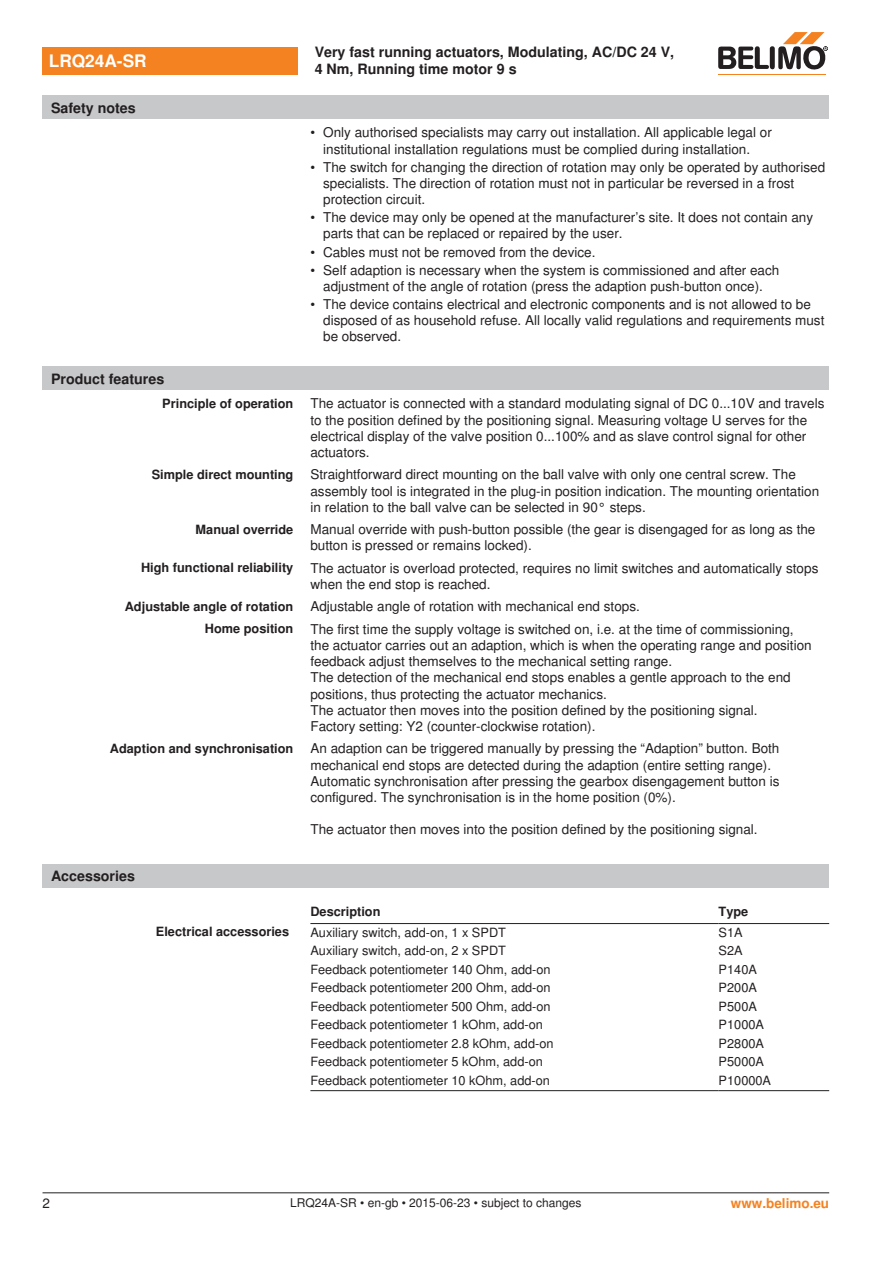
<style>
.page{position:relative;width:893px;height:1263px;background:#fff}
.page>*{position:absolute;margin:0;border:0;box-sizing:border-box;transform-origin:0 0}
.t1{font:700 17.25px "Nimbus Sans BEL";color:#fff}
.t2{font:700 14.25px/17.1px "Nimbus Sans BEL";color:#231f20}
.t3{font:13.5px/16.2px "Nimbus Sans BEL";color:#231f20}
.t4{font:700 13.5px "Nimbus Sans BEL";color:#f58220}
.t5{font:12.75px "Nimbus Sans BEL";color:#231f20}
.t6{font:700 12.75px "Nimbus Sans BEL";color:#231f20}
.t7{font:12px "Nimbus Sans BEL";color:#231f20}
</style>
<div class="page">
<div style="left:43px;top:367px;width:786px;height:23px;background:#c7c8ca"></div>
<div style="left:43px;top:864px;width:786px;height:23px;background:#c7c8ca"></div>
<hr style="left:310px;top:923px;width:409px;height:1px;background:#231f20">
<hr style="left:719px;top:923px;width:110px;height:1px;background:#231f20">
<hr style="left:310px;top:1090px;width:409px;height:1px;background:#231f20">
<hr style="left:719px;top:1090px;width:110px;height:1px;background:#231f20">
<div style="left:43px;top:47px;width:255px;height:27px;background:#f58220"></div>
<hr style="left:718px;top:74px;width:107px;height:1px;background:#f58220">
<svg style="left:718px;top:32px;width:110px;height:38px"></svg>
<div style="left:43px;top:96px;width:786px;height:23px;background:#c7c8ca"></div>
<hr style="left:43px;top:1192px;width:786px;height:1px;background:#231f20">
<p class="t1" style="left:49px;top:51px;width:99px">LRQ24A-SR</p>
<p class="t2" style="left:315px;top:44px;width:361px">Very fast running actuators, Modulating, AC/DC 24 V,<br>4 Nm, Running time motor 9 s</p>
<p class="t2" style="left:51px;top:100px;width:86px">Safety notes</p>
<p class="t3" style="left:323px;top:125px;width:450px;text-indent:-13px">• Only authorised specialists may carry out installation. All applicable legal or institutional installation regulations must be complied during installation.</p>
<p class="t3" style="left:323px;top:159px;width:503px;text-indent:-13px">• The switch for changing the direction of rotation may only be operated by authorised specialists. The direction of rotation must not in particular be reversed in a frost protection circuit.</p>
<p class="t3" style="left:323px;top:210px;width:491px;text-indent:-13px">• The device may only be opened at the manufacturer’s site. It does not contain any parts that can be replaced or repaired by the user.</p>
<p class="t3" style="left:310px;top:244px;width:287px">• Cables must not be removed from the device.</p>
<p class="t3" style="left:310px;top:262px;width:470px;text-align:center">• Self adaption is necessary when the system is commissioned and after each adjustment of the angle of rotation (press the adaption push-button once).</p>
<p class="t3" style="left:323px;top:297px;width:503px;text-indent:-13px">• The device contains electrical and electronic components and is not allowed to be disposed of as household refuse. All locally valid regulations and requirements must be observed.</p>
<p class="t2" style="left:51px;top:371px;width:115px">Product features</p>
<p class="t6" style="left:162px;top:396px;width:133px">Principle of operation</p>
<p class="t3" style="left:310px;top:396px;width:515px">The actuator is connected with a standard modulating signal of DC 0...10V and travels to the position defined by the positioning signal. Measuring voltage U serves for the electrical display of the valve position 0...100% and as slave control signal for other actuators.</p>
<p class="t6" style="left:152px;top:467px;width:143px">Simple direct mounting</p>
<p class="t3" style="left:310px;top:467px;width:510px">Straightforward direct mounting on the ball valve with only one central screw. The assembly tool is integrated in the plug-in position indication. The mounting orientation in relation to the ball valve can be selected in 90° steps.</p>
<p class="t6" style="left:196px;top:522px;width:99px">Manual override</p>
<p class="t3" style="left:310px;top:522px;width:506px">Manual override with push-button possible (the gear is disengaged for as long as the button is pressed or remains locked).</p>
<p class="t6" style="left:141px;top:560px;width:154px">High functional reliability</p>
<p class="t3" style="left:310px;top:560px;width:509px">The actuator is overload protected, requires no limit switches and automatically stops when the end stop is reached.</p>
<p class="t6" style="left:125px;top:599px;width:170px">Adjustable angle of rotation</p>
<p class="t3" style="left:310px;top:599px;width:331px">Adjustable angle of rotation with mechanical end stops.</p>
<p class="t6" style="left:205px;top:621px;width:90px">Home position</p>
<p class="t3" style="left:310px;top:621px;width:503px">The first time the supply voltage is switched on, i.e. at the time of commissioning, the actuator carries out an adaption, which is when the operating range and position feedback adjust themselves to the mechanical setting range.<br>The detection of the mechanical end stops enables a gentle approach to the end positions, thus protecting the actuator mechanics.<br>The actuator then moves into the position defined by the positioning signal.<br>Factory setting: Y2 (counter-clockwise rotation).</p>
<p class="t6" style="left:110px;top:741px;width:185px">Adaption and synchronisation</p>
<p class="t3" style="left:310px;top:741px;width:471px">An adaption can be triggered manually by pressing the “Adaption” button. Both mechanical end stops are detected during the adaption (entire setting range).<br>Automatic synchronisation after pressing the gearbox disengagement button is configured. The synchronisation is in the home position (0%).</p>
<p class="t3" style="left:310px;top:822px;width:449px">The actuator then moves into the position defined by the positioning signal.</p>
<p class="t2" style="left:51px;top:868px;width:85px">Accessories</p>
<p class="t6" style="left:310px;top:903px;width:72px">Description</p>
<p class="t6" style="left:719px;top:903px;width:31px">Type</p>
<p class="t6" style="left:156px;top:924px;width:135px">Electrical accessories</p>
<p class="t5" style="left:310px;top:924px;width:197px">Auxiliary switch, add-on, 1 x SPDT</p>
<p class="t5" style="left:719px;top:924px;width:26px">S1A</p>
<p class="t5" style="left:310px;top:943px;width:197px">Auxiliary switch, add-on, 2 x SPDT</p>
<p class="t5" style="left:719px;top:943px;width:26px">S2A</p>
<p class="t5" style="left:310px;top:961px;width:242px">Feedback potentiometer 140 Ohm, add-on</p>
<p class="t5" style="left:719px;top:961px;width:40px">P140A</p>
<p class="t5" style="left:310px;top:980px;width:242px">Feedback potentiometer 200 Ohm, add-on</p>
<p class="t5" style="left:719px;top:980px;width:40px">P200A</p>
<p class="t5" style="left:310px;top:998px;width:242px">Feedback potentiometer 500 Ohm, add-on</p>
<p class="t5" style="left:719px;top:998px;width:40px">P500A</p>
<p class="t5" style="left:310px;top:1017px;width:234px">Feedback potentiometer 1 kOhm, add-on</p>
<p class="t5" style="left:719px;top:1017px;width:47px">P1000A</p>
<p class="t5" style="left:310px;top:1035px;width:245px">Feedback potentiometer 2.8 kOhm, add-on</p>
<p class="t5" style="left:719px;top:1035px;width:47px">P2800A</p>
<p class="t5" style="left:310px;top:1054px;width:234px">Feedback potentiometer 5 kOhm, add-on</p>
<p class="t5" style="left:719px;top:1054px;width:47px">P5000A</p>
<p class="t5" style="left:310px;top:1072px;width:241px">Feedback potentiometer 10 kOhm, add-on</p>
<p class="t5" style="left:719px;top:1072px;width:54px">P10000A</p>
<p class="t3" style="left:43px;top:1196px;width:9px">2</p>
<p class="t7" style="left:290px;top:1196px;width:293px">LRQ24A-SR • en-gb • 2015-06-23 • subject to changes</p>
<p class="t4" style="left:731px;top:1195px;width:100px">www.belimo.eu</p>
</div>
